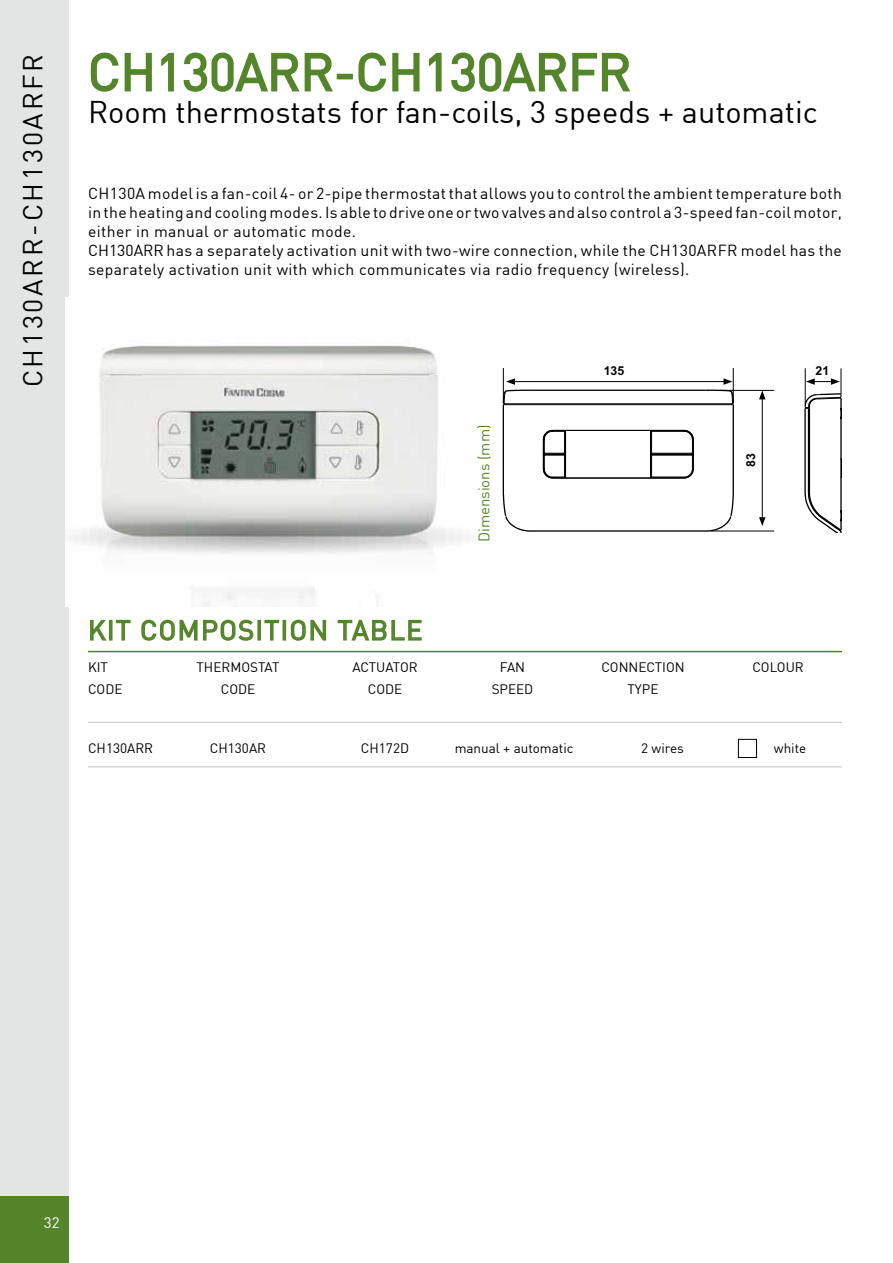
<style>
.page{position:relative;width:893px;height:1263px;background:#fff}
.page>*{position:absolute;margin:0;border:0;box-sizing:border-box;transform-origin:0 0}
.t1{font:51px "DIN";color:#55852b}
.t2{font:30.75px "DIN";color:#000}
.t3{font:27px "DIN";letter-spacing:.05em;color:#55852b}
.t4{font:27px "DIN";letter-spacing:.1em;color:#000}
.t5{font:15.75px/18.9px "DIN";letter-spacing:.025em;color:#000}
.t6{font:15px "DIN";color:#55852b}
.t7{font:15px "DIN";color:#fff}
.t8{font:13.5px "DIN";color:#000}
.t9{font:700 12.3px "Arial";color:#000}
</style>
<div class="page">
<div style="left:0;top:0;width:68px;height:1263px;background:#e3e4e4"></div>
<div style="left:0;top:1196px;width:68px;height:67px;background:#55852b"></div>
<img style="left:66px;top:297px;width:396px;height:309px">
<svg style="left:90px;top:52px;width:62px;height:40px"></svg>
<svg style="left:161px;top:52px;width:13px;height:40px"></svg>
<svg style="left:183px;top:52px;width:150px;height:40px"></svg>
<div style="left:337px;top:74px;width:16px;height:5px;border:2px solid #55852b"></div>
<svg style="left:358px;top:52px;width:62px;height:40px"></svg>
<svg style="left:428px;top:52px;width:14px;height:40px"></svg>
<svg style="left:451px;top:52px;width:180px;height:40px"></svg>
<hr style="left:88px;top:651px;width:754px;height:1px;background:#55852b">
<hr style="left:88px;top:766px;width:754px;height:1px;background:#c6c7c8">
<hr style="left:88px;top:722px;width:754px;height:1px;background:#c6c7c8">
<svg style="left:90px;top:619px;width:17px;height:22px"></svg>
<div style="left:109px;top:620px;width:3px;height:21px;border:2px solid #55852b"></div>
<svg style="left:115px;top:619px;width:16px;height:22px"></svg>
<svg style="left:141px;top:619px;width:113px;height:22px"></svg>
<div style="left:257px;top:620px;width:4px;height:21px;border:2px solid #55852b"></div>
<svg style="left:264px;top:619px;width:16px;height:22px"></svg>
<div style="left:283px;top:620px;width:3px;height:21px;border:2px solid #55852b"></div>
<svg style="left:290px;top:619px;width:37px;height:22px"></svg>
<svg style="left:337px;top:619px;width:85px;height:22px"></svg>
<hr style="left:503px;top:368px;width:1px;height:35px;background:#000">
<hr style="left:733px;top:368px;width:1px;height:35px;background:#000">
<hr style="left:720px;top:390px;width:54px;height:1px;background:#000">
<hr style="left:711px;top:531px;width:63px;height:1px;background:#000">
<svg style="left:503px;top:378px;width:232px;height:154px"></svg>
<svg style="left:804px;top:368px;width:38px;height:164px"></svg>
<hr style="left:762px;top:397px;width:1px;height:123px;background:#000">
<svg style="left:759px;top:390px;width:6px;height:9px"></svg>
<svg style="left:759px;top:517px;width:6px;height:9px"></svg>
<div style="left:738px;top:739px;width:19px;height:19px;border:1px solid #000"></div>
<h3 class="t4" style="left:16px;top:387px;width:335px;rotate:-90deg">CH130ARR-CH130ARFR</h3>
<h1 class="t1" style="left:88px;top:40px;width:545px">CH130ARR-CH130ARFR</h1>
<h2 class="t2" style="left:88px;top:93px;width:731px">Room thermostats for fan-coils, 3 speeds + automatic</h2>
<p class="t5" style="left:88px;top:183px;width:755px">CH130A model is a fan-coil 4- or 2-pipe thermostat that allows you to control the ambient temperature both in the heating and cooling modes. Is able to drive one or two valves and also control a 3-speed fan-coil motor, either in manual or automatic mode.<br>CH130ARR has a separately activation unit with two-wire connection, while the CH130ARFR model has the separately activation unit with which communicates via radio frequency (wireless).</p>
<p class="t9" style="left:604px;top:363px;width:22px">135</p>
<p class="t9" style="left:816px;top:363px;width:15px">21</p>
<h3 class="t3" style="left:88px;top:613px;width:336px">KIT COMPOSITION TABLE</h3>
<p class="t6" style="left:475px;top:542px;width:119px;rotate:-90deg">Dimensions (mm)</p>
<p class="t9" style="left:743px;top:467px;width:15px;rotate:-90deg">83</p>
<p class="t8" style="left:88px;top:658px;width:21px">KIT</p>
<p class="t8" style="left:197px;top:658px;width:84px">THERMOSTAT</p>
<p class="t8" style="left:352px;top:658px;width:67px">ACTUATOR</p>
<p class="t8" style="left:500px;top:658px;width:27px">FAN</p>
<p class="t8" style="left:601px;top:658px;width:85px">CONNECTION</p>
<p class="t8" style="left:752px;top:658px;width:53px">COLOUR</p>
<p class="t8" style="left:88px;top:681px;width:36px">CODE</p>
<p class="t8" style="left:221px;top:681px;width:36px">CODE</p>
<p class="t8" style="left:368px;top:681px;width:36px">CODE</p>
<p class="t8" style="left:492px;top:681px;width:43px">SPEED</p>
<p class="t8" style="left:628px;top:681px;width:32px">TYPE</p>
<p class="t8" style="left:88px;top:740px;width:67px">CH130ARR</p>
<p class="t8" style="left:210px;top:740px;width:58px">CH130AR</p>
<p class="t8" style="left:361px;top:740px;width:50px">CH172D</p>
<p class="t8" style="left:455px;top:740px;width:120px">manual + automatic</p>
<p class="t8" style="left:641px;top:740px;width:44px">2 wires</p>
<p class="t8" style="left:774px;top:740px;width:34px">white</p>
<p class="t7" style="left:44px;top:1213px;width:17px">32</p>
</div>
